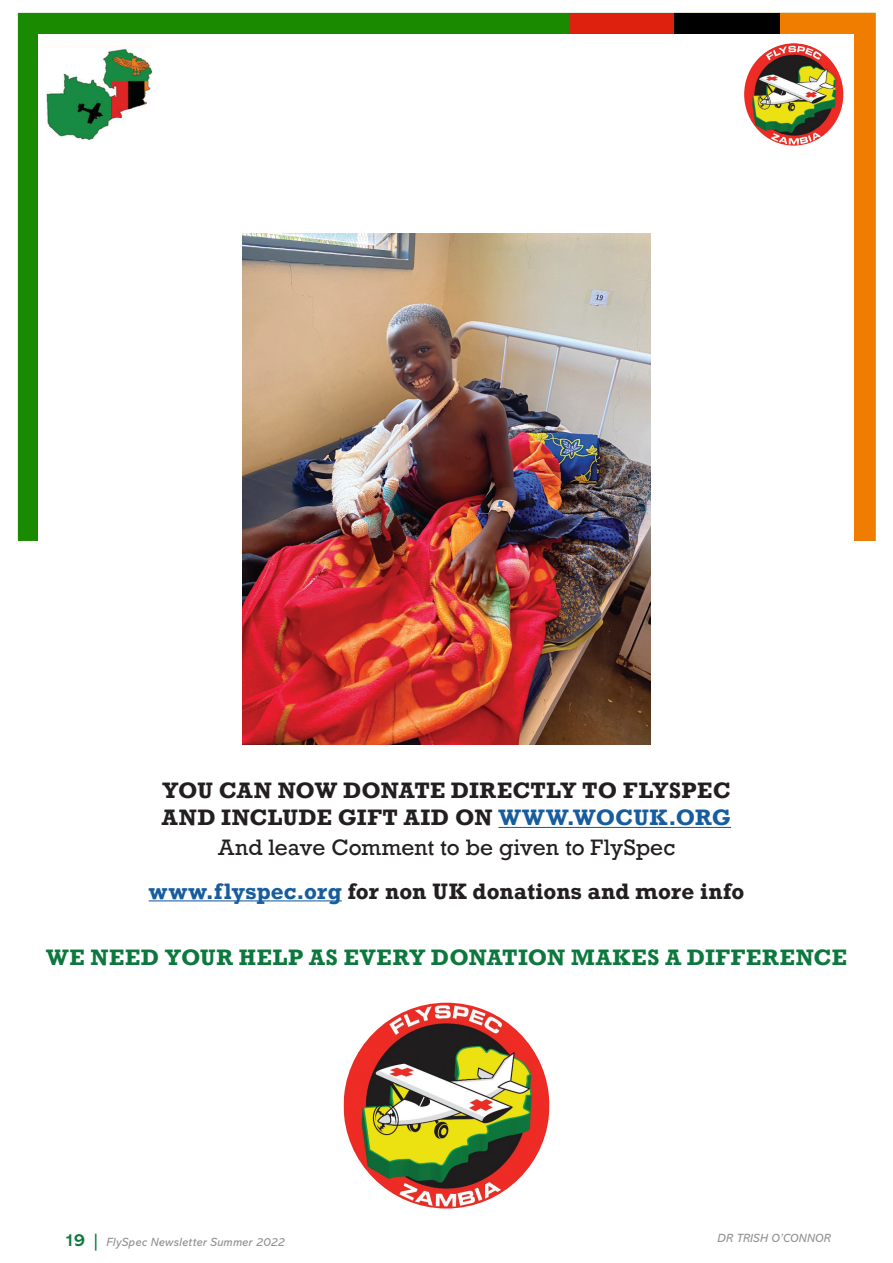
<style>
.page{position:relative;width:893px;height:1263px;background:#fff}
.page>*{position:absolute;margin:0;border:0;box-sizing:border-box;transform-origin:0 0}
._1_column{font:700 21px/27px "Rockwell";letter-spacing:.01em;color:#231f20}
._1_column-2{font:700 21px "Rockwell";letter-spacing:.035em;color:#0d783d}
._1_column-3{font:21px "Rockwell";color:#231f20}
.t1{font:italic 12px "Abadi MT Pro";letter-spacing:.02em;color:#919295}
.s1{color:#175d9e}
.s2{font-weight:700;font-style:normal;font-size:18px;color:#0d783d}
</style>
<div class="page">
<div style="left:18px;top:13px;width:551px;height:528px;background:#1a8a00"></div>
<div style="left:569px;top:13px;width:211px;height:38px;background:#de210f"></div>
<div style="left:780px;top:13px;width:95px;height:528px;background:#f07d00"></div>
<div style="left:674px;top:13px;width:106px;height:38px;background:#000"></div>
<div style="left:39px;top:34px;width:815px;height:710px;background:#fff"></div>
<img style="left:744px;top:43px;width:99px;height:103px">
<img style="left:46px;top:45px;width:106px;height:95px">
<hr style="left:498px;top:827px;width:233px;height:1px;background:#175d9e">
<hr style="left:149px;top:900px;width:193px;height:1px;background:#175d9e">
<img style="left:345px;top:1004px;width:203px;height:203px">
<img style="left:243px;top:234px;width:408px;height:510px">
<p class="_1_column" style="left:162px;top:777px;width:571px">YOU CAN NOW DONATE DIRECTLY TO FLYSPEC<br>AND INCLUDE GIFT AID ON <span class="s1">WWW.WOCUK.ORG</span></p>
<p class="_1_column-3" style="left:218px;top:834px;width:459px">And leave Comment to be given to FlySpec</p>
<p class="_1_column" style="left:149px;top:877px;width:597px"><span class="s1">www.flyspec.org</span> for non UK donations and more info</p>
<p class="_1_column-2" style="left:46px;top:943px;width:802px">WE NEED YOUR HELP AS EVERY DONATION MAKES A DIFFERENCE</p>
<p class="t1" style="left:64px;top:1235px;width:223px"><span class="s2">19 |</span> FlySpec Newsletter Summer 2022</p>
<p class="t1" style="left:718px;top:1231px;width:115px">DR TRISH O’CONNOR</p>
</div>
